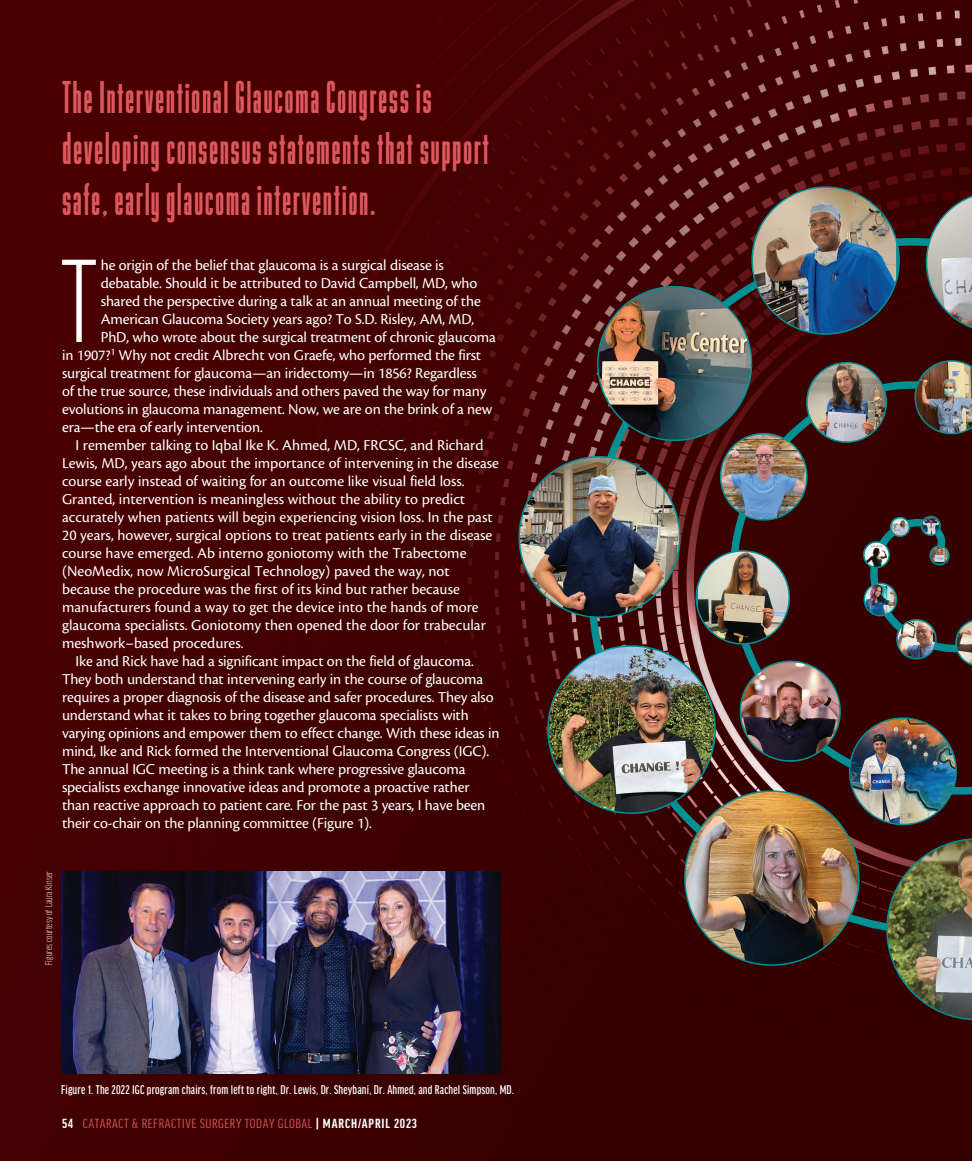
<style>
.page{position:relative;width:972px;height:1161px;background:#fff}
.page>*{position:absolute;margin:0;border:0;box-sizing:border-box;transform-origin:0 0}
.body_first{font:300 extra-condensed 126.15px "Good Headline Pro";color:#fff}
.t1{font:48px/51px "Bee Four";letter-spacing:.03em;color:#dc585c}
.body{font:15.75px/18px "Cronos Pro";color:#fff}
.body_first-2{font:15.75px "Cronos Pro";letter-spacing:-.01em;color:#fff}
.t2{font:extra-condensed 14.1px "Good Headline Pro";letter-spacing:.035em;color:#dc585c;scale:1.11 1}
.t3{font:500 extra-condensed 13.5px "Good Headline Pro";letter-spacing:.015em;color:#fff}
.image_courtesy{font:300 extra-condensed 10.5px "Good Headline Pro";letter-spacing:.01em;color:#fff}
.s1{font-weight:700;color:#fff}
</style>
<div class="page">
<img style="left:0;top:0;width:972px;height:1161px">
<img style="left:61px;top:872px;width:440px;height:202px">
<img style="left:509px;top:180px;width:463px;height:851px">
<p class="t1" style="left:62px;top:73px;width:429px">The Interventional Glaucoma Congress is developing consensus statements that support safe, early glaucoma intervention.</p>
<p class="body_first" style="left:61px;top:239px;width:37px">T</p>
<p class="body_first-2" style="left:101px;top:256px;width:345px">he origin of the belief that glaucoma is a surgical disease is</p>
<p class="body_first-2" style="left:101px;top:274px;width:378px">debatable. Should it be attributed to David Campbell, MD, who</p>
<p class="body_first-2" style="left:101px;top:292px;width:382px">shared the perspective during a talk at an annual meeting of the</p>
<p class="body_first-2" style="left:101px;top:310px;width:375px">American Glaucoma Society years ago? To S.D. Risley, AM, MD,</p>
<p class="body_first-2" style="left:101px;top:328px;width:397px">PhD, who wrote about the surgical treatment of chronic glaucoma</p>
<p class="body_first-2" style="left:62px;top:346px;width:421px">in 1907?<sup>1</sup> Why not credit Albrecht von Graefe, who performed the first</p>
<p class="body_first-2" style="left:62px;top:364px;width:416px">surgical treatment for glaucoma—an iridectomy—in 1856? Regardless</p>
<p class="body_first-2" style="left:62px;top:382px;width:426px">of the true source, these individuals and others paved the way for many</p>
<p class="body_first-2" style="left:62px;top:400px;width:432px">evolutions in glaucoma management. Now, we are on the brink of a new</p>
<p class="body_first-2" style="left:62px;top:418px;width:202px">era—the era of early intervention.</p>
<p class="body" style="left:62px;top:436px;width:438px;text-indent:14px">I remember talking to Iqbal Ike K. Ahmed, MD, FRCSC, and Richard Lewis, MD, years ago about the importance of intervening in the disease course early instead of waiting for an outcome like visual field loss.<br>Granted, intervention is meaningless without the ability to predict accurately when patients will begin experiencing vision loss. In the past 20 years, however, surgical options to treat patients early in the disease course have emerged. Ab interno goniotomy with the Trabectome (NeoMedix, now MicroSurgical Technology) paved the way, not because the procedure was the first of its kind but rather because manufacturers found a way to get the device into the hands of more glaucoma specialists. Goniotomy then opened the door for trabecular meshwork–based procedures.</p>
<p class="body" style="left:62px;top:652px;width:439px;text-indent:14px">Ike and Rick have had a significant impact on the field of glaucoma.<br>They both understand that intervening early in the course of glaucoma requires a proper diagnosis of the disease and safer procedures. They also understand what it takes to bring together glaucoma specialists with varying opinions and empower them to effect change. With these ideas in mind, Ike and Rick formed the Interventional Glaucoma Congress (IGC).<br>The annual IGC meeting is a think tank where progressive glaucoma specialists exchange innovative ideas and promote a proactive rather than reactive approach to patient care. For the past 3 years, I have been their co-chair on the planning committee (Figure 1).</p>
<p class="image_courtesy" style="left:44px;top:965px;width:95px;rotate:-90deg">Figures courtesy of Laura Kinser</p>
<p class="t3" style="left:61px;top:1083px;width:454px">Figure 1. The 2022 IGC program chairs, from left to right, Dr. Lewis, Dr. Sheybani, Dr. Ahmed, and Rachel Simpson, MD.</p>
<p class="t2" style="left:62px;top:1117px;width:321px"><span class="s1">54</span> CATARACT &amp; REFRACTIVE SURGERY TODAY GLOBAL <span class="s1">| MARCH/APRIL 2023</span></p>
</div>
